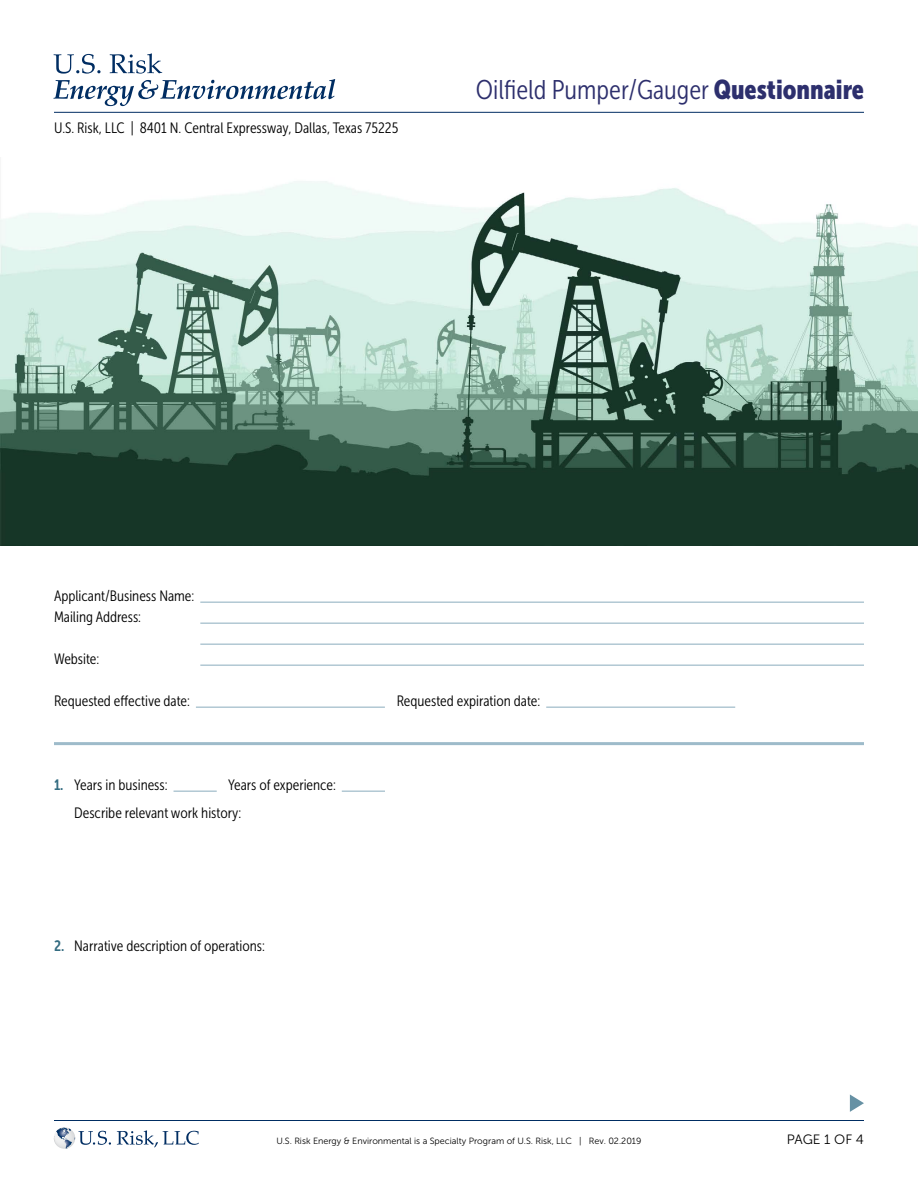
<style>
.page{position:relative;width:918px;height:1188px;background:#fff}
.page>*{position:absolute;margin:0;border:0;box-sizing:border-box;transform-origin:0 0}
.t1{font:27px "Museo Sans Cond 300";color:#2d2f6d}
.t2{font:15px/21px "Museo Sans Cond 300";color:#000}
.t3{font:13.5px "Museo Sans 300";letter-spacing:-.005em;color:#000}
.t4{font:9px "Museo Sans 300";color:#000}
.s1{font-family:"Museo Sans Cond 900"}
.s2{font-family:"Museo Sans Cond 700";color:#346c81}
</style>
<div class="page">
<hr style="left:54px;top:1120px;width:810px;height:1px;background:#002d62">
<hr style="left:54px;top:112px;width:810px;height:1px;background:#002d62">
<svg style="left:53px;top:53px;width:282px;height:53px"></svg>
<svg style="left:117px;top:1130px;width:82px;height:17px"></svg>
<svg style="left:54px;top:1127px;width:21px;height:22px"></svg>
<svg style="left:57px;top:1127px;width:54px;height:22px"></svg>
<img style="left:0;top:181px;width:918px;height:365px">
<hr style="left:200px;top:602px;width:664px;height:1px;background:#8aacbd">
<hr style="left:200px;top:623px;width:664px;height:1px;background:#8aacbd">
<hr style="left:200px;top:644px;width:664px;height:1px;background:#8aacbd">
<hr style="left:200px;top:665px;width:664px;height:1px;background:#8aacbd">
<hr style="left:196px;top:707px;width:189px;height:1px;background:#8aacbd">
<hr style="left:546px;top:707px;width:189px;height:1px;background:#8aacbd">
<hr style="left:174px;top:791px;width:43px;height:1px;background:#8aacbd">
<hr style="left:342px;top:791px;width:43px;height:1px;background:#8aacbd">
<hr style="left:54px;top:742px;width:810px;height:3px;background:#9ebbca">
<svg style="left:850px;top:1094px;width:14px;height:18px"></svg>
<p class="t2" style="left:54px;top:117px;width:346px">U.S. Risk, LLC | 8401 N. Central Expressway, Dallas, Texas 75225</p>
<h1 class="t1" style="left:476px;top:75px;width:390px">Oilfield Pumper/Gauger <span class="s1">Questionnaire</span></h1>
<p class="t2" style="left:54px;top:585px;width:142px">Applicant/Business Name:<br>Mailing Address:</p>
<p class="t2" style="left:54px;top:648px;width:47px">Website:</p>
<p class="t2" style="left:54px;top:690px;width:137px">Requested effective date:</p>
<p class="t2" style="left:397px;top:690px;width:145px">Requested expiration date:</p>
<p class="t2" style="left:54px;top:774px;width:115px"><span class="s2">1.</span> Years in business:</p>
<p class="t2" style="left:74px;top:771px;width:263px;line-height:27.8px;text-indent:154px">Years of experience:<br>Describe relevant work history:</p>
<p class="t2" style="left:54px;top:935px;width:212px"><span class="s2">2.</span> Narrative description of operations:</p>
<p class="t4" style="left:276px;top:1136px;width:367px">U.S. Risk Energy &amp; Environmental is a Specialty Program of U.S. Risk, LLC | Rev. 02.2019</p>
<p class="t3" style="left:787px;top:1132px;width:79px">PAGE 1 OF 4</p>
</div>
